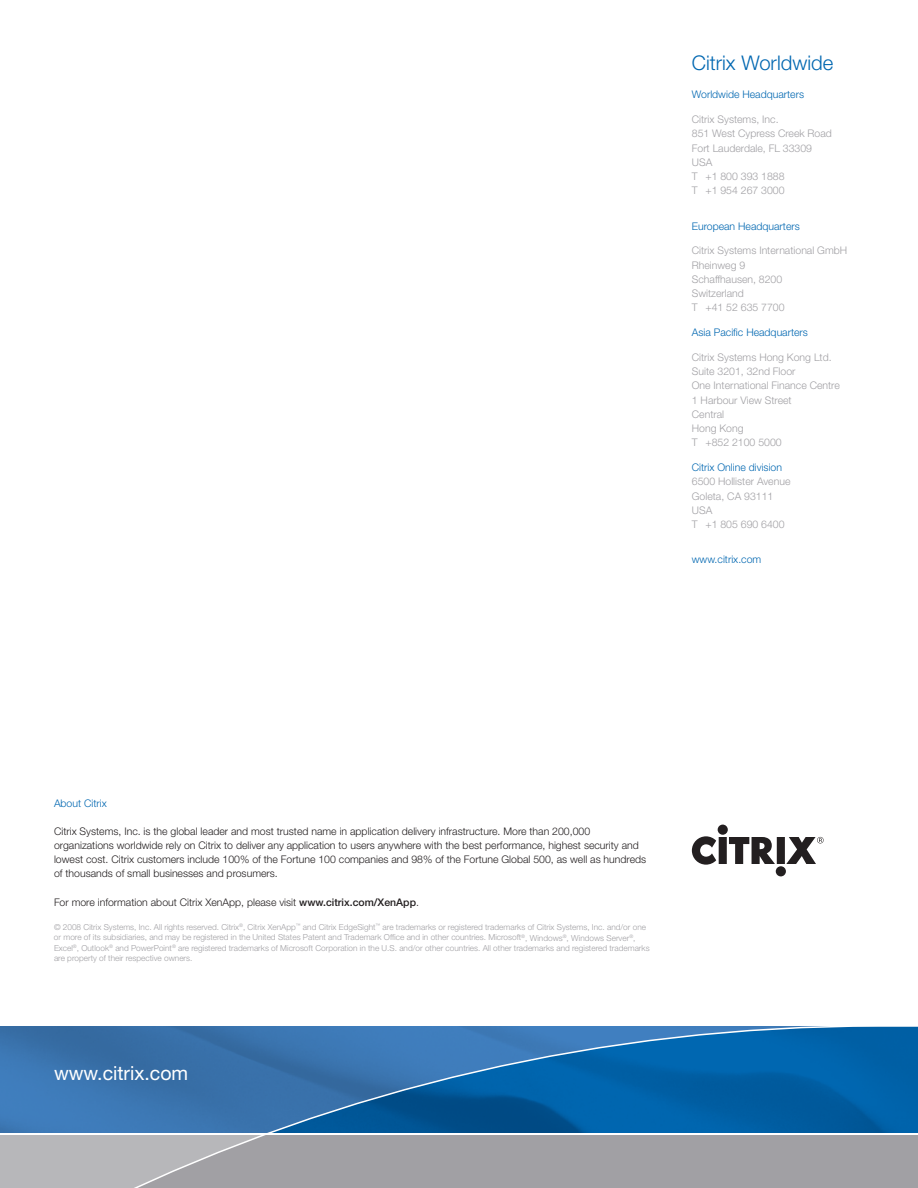
<style>
.page{position:relative;width:918px;height:1188px;background:#fff}
.page>*{position:absolute;margin:0;border:0;box-sizing:border-box;transform-origin:0 0}
.t1{font:300 20.25px "Helvetica Neue";color:#0067b1}
.t2{font:19.5px "Helvetica Neue";color:#fff}
.t3{font:300 10.5px/14.2px "Helvetica Neue";color:#231f20}
.t4{font:300 10.5px/14.2px "Helvetica Neue";color:#a1a0a4}
.t5{font:300 10.5px "Helvetica Neue";color:#0067b1}
.t6{font:300 8.25px/10.5px "Helvetica Neue";color:#a1a0a4}
.s1{font-weight:500}
</style>
<div class="page">
<div style="left:0;top:1135px;width:106px;height:53px;background:#b7b7ba"></div>
<img style="left:0;top:1026px;width:106px;height:107px">
<svg style="left:106px;top:1026px;width:812px;height:162px;background:#497ca8"></svg>
<hr style="left:0;top:1133px;width:918px;height:2px;background:#fff">
<svg style="left:692px;top:825px;width:132px;height:51px"></svg>
<h1 class="t1" style="left:692px;top:56px;width:143px">Citrix Worldwide</h1>
<p class="t5" style="left:692px;top:91px;width:114px">Worldwide Headquarters</p>
<p class="t4" style="left:692px;top:113px;width:142px">Citrix Systems, Inc.<br>851 West Cypress Creek Road<br>Fort Lauderdale, FL 33309<br>USA<br>T +1 800 393 1888<br>T +1 954 267 3000</p>
<p class="t5" style="left:692px;top:222px;width:109px">European Headquarters</p>
<p class="t4" style="left:692px;top:245px;width:157px">Citrix Systems International GmbH<br>Rheinweg 9<br>Schaffhausen, 8200<br>Switzerland<br>T +41 52 635 7700</p>
<p class="t5" style="left:692px;top:329px;width:118px">Asia Pacific Headquarters</p>
<p class="t4" style="left:692px;top:351px;width:150px">Citrix Systems Hong Kong Ltd.<br>Suite 3201, 32nd Floor<br>One International Finance Centre<br>1 Harbour View Street<br>Central<br>Hong Kong<br>T +852 2100 5000</p>
<p class="t5" style="left:692px;top:464px;width:92px">Citrix Online division</p>
<p class="t4" style="left:692px;top:476px;width:100px">6500 Hollister Avenue<br>Goleta, CA 93111<br>USA<br>T +1 805 690 6400</p>
<p class="t5" style="left:692px;top:556px;width:71px">www.citrix.com</p>
<p class="t5" style="left:54px;top:800px;width:54px">About Citrix</p>
<p class="t3" style="left:54px;top:825px;width:594px">Citrix Systems, Inc. is the global leader and most trusted name in application delivery infrastructure. More than 200,000 organizations worldwide rely on Citrix to deliver any application to users anywhere with the best performance, highest security and lowest cost. Citrix customers include 100% of the Fortune 100 companies and 98% of the Fortune Global 500, as well as hundreds of thousands of small businesses and prosumers.</p>
<p class="t3" style="left:54px;top:896px;width:367px">For more information about Citrix XenApp, please visit <span class="s1">www.citrix.com/XenApp</span>.</p>
<p class="t6" style="left:54px;top:923px;width:597px">© 2008 Citrix Systems, Inc. All rights reserved. Citrix<sup>®</sup>, Citrix XenApp<sup>™</sup> and Citrix EdgeSight<sup>™</sup> are trademarks or registered trademarks of Citrix Systems, Inc. and/or one or more of its subsidiaries, and may be registered in the United States Patent and Trademark Office and in other countries. Microsoft<sup>®</sup>, Windows<sup>®</sup>, Windows Server<sup>®</sup>, Excel<sup>®</sup>, Outlook<sup>®</sup> and PowerPoint<sup>®</sup> are registered trademarks of Microsoft Corporation in the U.S. and/or other countries. All other trademarks and registered trademarks are property of their respective owners.</p>
<h2 class="t2" style="left:54px;top:1066px;width:136px">www.citrix.com</h2>
</div>
